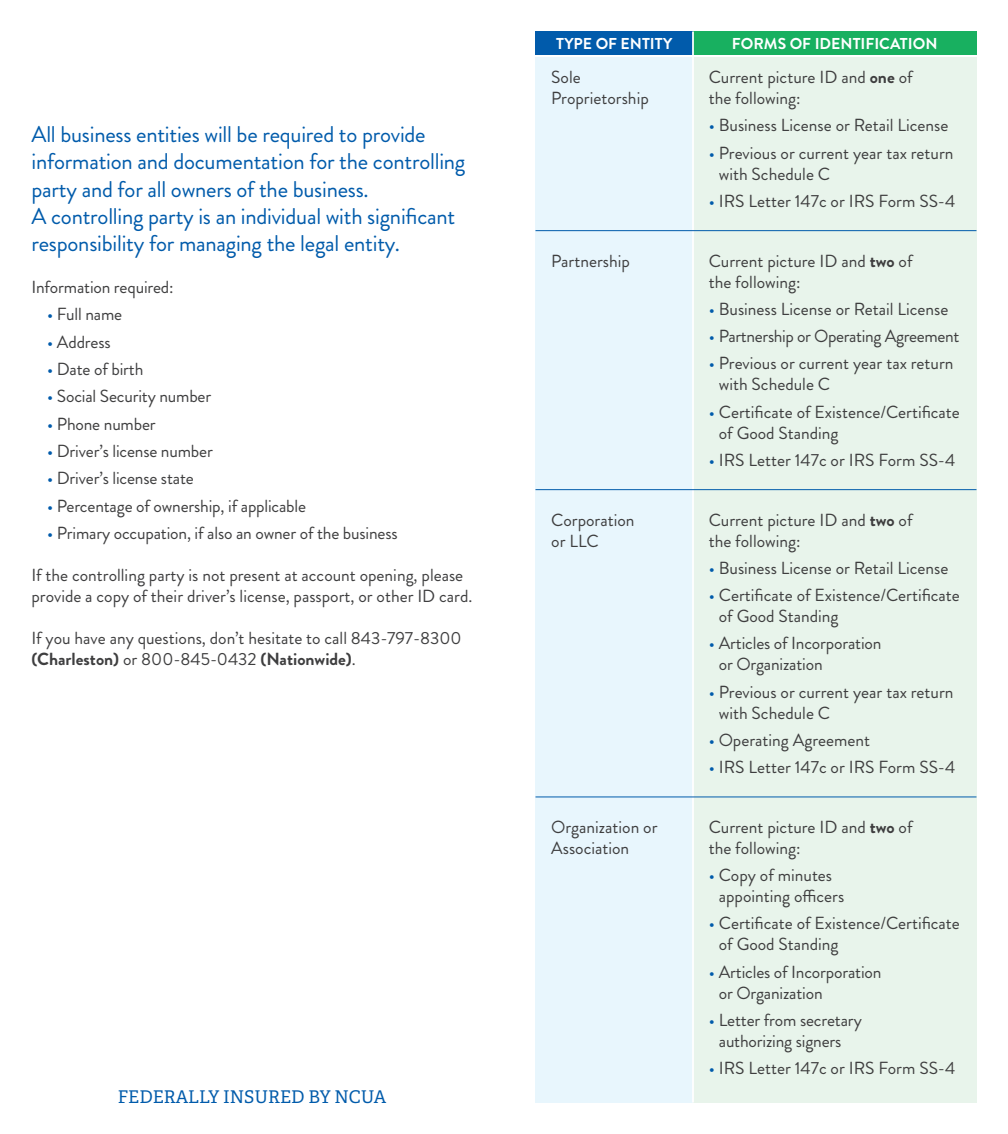
<style>
.page{position:relative;width:1008px;height:1134px;background:#fff}
.page>*{position:absolute;margin:0;border:0;box-sizing:border-box;transform-origin:0 0}
.t1{font:22.75px/27.3px "Brandon Grotesque";letter-spacing:-.01em;color:#015bab}
.t2{font:17.5px/21px "Brandon Grotesque";color:#3e3e3f}
.t3{font:17.5px "Brandon Grotesque";letter-spacing:-.02em;color:#3e3e3f}
.t4{font:17.5px "Adelle";color:#015bab}
.t5{font:700 15.75px "Brandon Grotesque";color:#fff}
.s1{color:#015bab}
.s2{font-weight:700}
</style>
<div class="page">
<div style="left:536px;top:57px;width:157px;height:1045px;background:#e8f6fd"></div>
<div style="left:536px;top:32px;width:157px;height:23px;background:#015bab"></div>
<div style="left:693px;top:57px;width:283px;height:1045px;background:#e8f4eb"></div>
<div style="left:693px;top:32px;width:283px;height:23px;background:#18b060"></div>
<hr style="left:692px;top:32px;width:2px;height:1070px;background:#fff">
<hr style="left:536px;top:797px;width:440px;height:1px;background:#015bab">
<hr style="left:536px;top:489px;width:440px;height:1px;background:#015bab">
<hr style="left:536px;top:230px;width:440px;height:1px;background:#015bab">
<p class="t1" style="left:32px;top:121px;width:435px">All business entities will be required to provide information and documentation for the controlling party and for all owners of the business.<br>A controlling party is an individual with significant responsibility for managing the legal entity.</p>
<p class="t2" style="left:32px;top:277px;width:144px">Information required:</p>
<p class="t2" style="left:47px;top:304px;width:76px"><span class="s1">•</span> Full name</p>
<p class="t2" style="left:47px;top:331px;width:65px"><span class="s1">•</span> Address</p>
<p class="t2" style="left:47px;top:359px;width:98px"><span class="s1">•</span> Date of birth</p>
<p class="t2" style="left:47px;top:386px;width:166px"><span class="s1">•</span> Social Security number</p>
<p class="t2" style="left:47px;top:413px;width:110px"><span class="s1">•</span> Phone number</p>
<p class="t2" style="left:47px;top:441px;width:167px"><span class="s1">•</span> Driver’s license number</p>
<p class="t2" style="left:47px;top:468px;width:148px"><span class="s1">•</span> Driver’s license state</p>
<p class="t2" style="left:47px;top:495px;width:260px"><span class="s1">•</span> Percentage of ownership, if applicable</p>
<p class="t2" style="left:47px;top:523px;width:352px"><span class="s1">•</span> Primary occupation, if also an owner of the business</p>
<p class="t2" style="left:32px;top:565px;width:443px">If the controlling party is not present at account opening, please provide a copy of their driver’s license, passport, or other ID card.</p>
<p class="t2" style="left:32px;top:628px;width:432px">If you have any questions, don’t hesitate to call 843-797-8300 <span class="s2">(Charleston)</span> or 800-845-0432 <span class="s2">(Nationwide)</span>.</p>
<p class="t4" style="left:118px;top:1086px;width:270px">FEDERALLY INSURED BY NCUA</p>
<p class="t5" style="left:556px;top:32px;width:118px">TYPE OF ENTITY</p>
<p class="t5" style="left:732px;top:32px;width:207px">FORMS OF IDENTIFICATION</p>
<p class="t2" style="left:551px;top:67px;width:99px">Sole<br>Proprietorship</p>
<p class="t2" style="left:709px;top:67px;width:205px">Current picture ID and <span class="s2">one</span> of the following:</p>
<p class="t2" style="left:709px;top:115px;width:241px"><span class="s1">•</span> Business License or Retail License</p>
<p class="t2" style="left:719px;top:142px;width:236px;text-indent:-10px"><span class="s1">•</span> Previous or current year tax return with Schedule C</p>
<p class="t2" style="left:709px;top:191px;width:248px"><span class="s1">•</span> IRS Letter 147c or IRS Form SS-4</p>
<p class="t2" style="left:551px;top:250px;width:80px">Partnership</p>
<p class="t2" style="left:709px;top:250px;width:205px">Current picture ID and <span class="s2">two</span> of the following:</p>
<p class="t2" style="left:709px;top:299px;width:241px"><span class="s1">•</span> Business License or Retail License</p>
<p class="t3" style="left:709px;top:324px;width:252px"><span class="s1">•</span> Partnership or Operating Agreement</p>
<p class="t2" style="left:719px;top:353px;width:236px;text-indent:-10px"><span class="s1">•</span> Previous or current year tax return with Schedule C</p>
<p class="t2" style="left:719px;top:401px;width:243px;text-indent:-10px"><span class="s1">•</span> Certificate of Existence/Certificate of Good Standing</p>
<p class="t2" style="left:709px;top:450px;width:248px"><span class="s1">•</span> IRS Letter 147c or IRS Form SS-4</p>
<p class="t2" style="left:551px;top:509px;width:85px">Corporation or LLC</p>
<p class="t2" style="left:709px;top:509px;width:205px">Current picture ID and <span class="s2">two</span> of the following:</p>
<p class="t2" style="left:709px;top:558px;width:241px"><span class="s1">•</span> Business License or Retail License</p>
<p class="t2" style="left:719px;top:585px;width:243px;text-indent:-10px"><span class="s1">•</span> Certificate of Existence/Certificate of Good Standing</p>
<p class="t2" style="left:719px;top:633px;width:164px;text-indent:-10px"><span class="s1">•</span> Articles of Incorporation or Organization</p>
<p class="t2" style="left:719px;top:681px;width:236px;text-indent:-10px"><span class="s1">•</span> Previous or current year tax return with Schedule C</p>
<p class="t2" style="left:709px;top:730px;width:163px"><span class="s1">•</span> Operating Agreement</p>
<p class="t2" style="left:709px;top:757px;width:248px"><span class="s1">•</span> IRS Letter 147c or IRS Form SS-4</p>
<p class="t2" style="left:551px;top:817px;width:108px">Organization or<br>Association</p>
<p class="t2" style="left:709px;top:817px;width:205px">Current picture ID and <span class="s2">two</span> of the following:</p>
<p class="t2" style="left:719px;top:865px;width:127px;text-indent:-10px"><span class="s1">•</span> Copy of minutes appointing officers</p>
<p class="t2" style="left:719px;top:913px;width:243px;text-indent:-10px"><span class="s1">•</span> Certificate of Existence/Certificate of Good Standing</p>
<p class="t2" style="left:719px;top:961px;width:164px;text-indent:-10px"><span class="s1">•</span> Articles of Incorporation or Organization</p>
<p class="t2" style="left:709px;top:1010px;width:155px;text-align:center"><span class="s1">•</span> Letter from secretary authorizing signers</p>
<p class="t2" style="left:709px;top:1058px;width:248px"><span class="s1">•</span> IRS Letter 147c or IRS Form SS-4</p>
</div>
